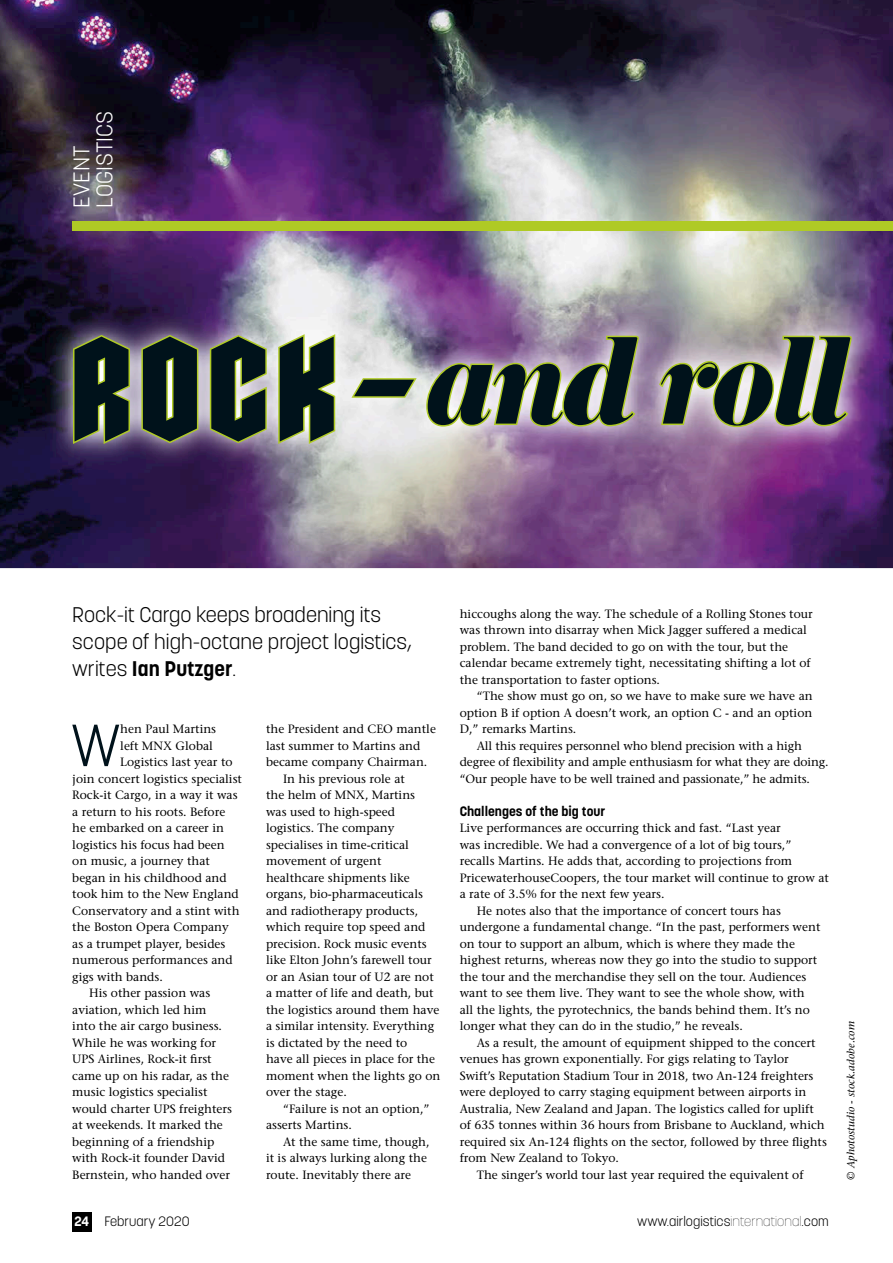
<style>
.page{position:relative;width:893px;height:1263px;background:#fff}
.page>*{position:absolute;margin:0;border:0;box-sizing:border-box;transform-origin:0 0}
.t1{font:italic 108px "Eloquent JF Pro";letter-spacing:-.01em;color:#00121b;scale:.91 1}
.t2{font:300 58.8px "Korolev";color:#00121b}
.t3{font:300 22.5px/23.2px "Korolev";color:#fff}
.t4{font:300 21px/27px "Korolev";color:#000}
.t5{font:300 13.5px "Korolev";color:#000}
.t6{font:700 13.5px "Korolev";color:#000}
.t7{font:12px/16.5px "Stone Serif LT";color:#000}
.t8{font:italic 10.5px "Stone Serif LT";letter-spacing:.01em;color:#000}
.s1{font-family:"Metalista";font-weight:900;font-style:normal;font-size:150px}
.s2{font-family:"Metalista";font-weight:900;font-style:normal;font-size:127.5px}
.s3{font-weight:700}
.s4{font-weight:700;color:#fff}
.s5{font-weight:100}
</style>
<div class="page">
<div style="left:72px;top:1212px;width:19px;height:19px;background:#000"></div>
<img style="left:0;top:0;width:893px;height:568px">
<div style="left:72px;top:222px;width:821px;height:9px;background:#afca25"></div>
<img style="left:45px;top:308px;width:833px;height:161px">
<svg style="left:71px;top:333px;width:60px;height:113px"></svg>
<svg style="left:139px;top:333px;width:61px;height:112px"></svg>
<svg style="left:208px;top:333px;width:60px;height:112px"></svg>
<svg style="left:276px;top:332px;width:61px;height:114px"></svg>
<svg style="left:349px;top:377px;width:70px;height:23px"></svg>
<svg style="left:425px;top:334px;width:216px;height:94px"></svg>
<svg style="left:657px;top:334px;width:196px;height:95px"></svg>
<h3 class="t3" style="left:70px;top:208px;width:98px;rotate:-90deg">EVENT<br>LOGISTICS</h3>
<h1 class="t1" style="left:69px;top:323px;width:851px"><span class="s1">ROCK</span><span class="s2">–</span>and roll</h1>
<h3 class="t4" style="left:72px;top:601px;width:341px">Rock-it Cargo keeps broadening its scope of high-octane project logistics, writes <span class="s3">Ian Putzger</span>.</h3>
<h2 class="t2" style="left:71px;top:708px;width:50px">W</h2>
<p class="t7" style="left:120px;top:721px;width:97px">hen Paul Martins</p>
<p class="t7" style="left:120px;top:737px;width:94px">left MNX Global</p>
<p class="t7" style="left:120px;top:754px;width:114px">Logistics last year to</p>
<p class="t7" style="left:72px;top:770px;width:171px">join concert logistics specialist</p>
<p class="t7" style="left:72px;top:787px;width:167px">Rock-it Cargo, in a way it was</p>
<p class="t7" style="left:72px;top:803px;width:154px">a return to his roots. Before</p>
<p class="t7" style="left:72px;top:820px;width:153px">he embarked on a career in</p>
<p class="t7" style="left:72px;top:836px;width:154px">logistics his focus had been</p>
<p class="t7" style="left:72px;top:853px;width:139px">on music, a journey that</p>
<p class="t7" style="left:72px;top:869px;width:156px">began in his childhood and</p>
<p class="t7" style="left:72px;top:886px;width:168px">took him to the New England</p>
<p class="t7" style="left:72px;top:902px;width:169px">Conservatory and a stint with</p>
<p class="t7" style="left:72px;top:919px;width:158px">the Boston Opera Company</p>
<p class="t7" style="left:72px;top:935px;width:155px">as a trumpet player, besides</p>
<p class="t7" style="left:72px;top:952px;width:162px">numerous performances and</p>
<p class="t7" style="left:72px;top:968px;width:92px">gigs with bands.</p>
<p class="t7" style="left:89px;top:985px;width:122px">His other passion was</p>
<p class="t7" style="left:72px;top:1001px;width:136px">aviation, which led him</p>
<p class="t7" style="left:72px;top:1018px;width:151px">into the air cargo business.</p>
<p class="t7" style="left:72px;top:1034px;width:145px">While he was working for</p>
<p class="t7" style="left:72px;top:1051px;width:141px">UPS Airlines, Rock-it first</p>
<p class="t7" style="left:72px;top:1067px;width:158px">came up on his radar, as the</p>
<p class="t7" style="left:72px;top:1084px;width:137px">music logistics specialist</p>
<p class="t7" style="left:72px;top:1100px;width:161px">would charter UPS freighters</p>
<p class="t7" style="left:72px;top:1117px;width:152px">at weekends. It marked the</p>
<p class="t7" style="left:72px;top:1133px;width:144px">beginning of a friendship</p>
<p class="t7" style="left:72px;top:1150px;width:154px">with Rock-it founder David</p>
<p class="t7" style="left:72px;top:1166px;width:159px">Bernstein, who handed over</p>
<p class="t7" style="left:266px;top:721px;width:171px">the President and CEO mantle</p>
<p class="t7" style="left:266px;top:737px;width:156px">last summer to Martins and</p>
<p class="t7" style="left:266px;top:754px;width:163px">became company Chairman.</p>
<p class="t7" style="left:283px;top:770px;width:123px">In his previous role at</p>
<p class="t7" style="left:266px;top:787px;width:151px">the helm of MNX, Martins</p>
<p class="t7" style="left:266px;top:803px;width:131px">was used to high-speed</p>
<p class="t7" style="left:266px;top:820px;width:130px">logistics. The company</p>
<p class="t7" style="left:266px;top:836px;width:144px">specialises in time-critical</p>
<p class="t7" style="left:266px;top:853px;width:117px">movement of urgent</p>
<p class="t7" style="left:266px;top:869px;width:145px">healthcare shipments like</p>
<p class="t7" style="left:266px;top:886px;width:158px">organs, bio-pharmaceuticals</p>
<p class="t7" style="left:266px;top:902px;width:154px">and radiotherapy products,</p>
<p class="t7" style="left:266px;top:919px;width:161px">which require top speed and</p>
<p class="t7" style="left:266px;top:935px;width:162px">precision. Rock music events</p>
<p class="t7" style="left:266px;top:952px;width:167px">like Elton John’s farewell tour</p>
<p class="t7" style="left:266px;top:968px;width:169px">or an Asian tour of U2 are not</p>
<p class="t7" style="left:266px;top:985px;width:169px">a matter of life and death, but</p>
<p class="t7" style="left:266px;top:1001px;width:175px">the logistics around them have</p>
<p class="t7" style="left:266px;top:1018px;width:170px">a similar intensity. Everything</p>
<p class="t7" style="left:266px;top:1034px;width:143px">is dictated by the need to</p>
<p class="t7" style="left:266px;top:1051px;width:171px">have all pieces in place for the</p>
<p class="t7" style="left:266px;top:1067px;width:176px">moment when the lights go on</p>
<p class="t7" style="left:266px;top:1084px;width:82px">over the stage.</p>
<p class="t7" style="left:283px;top:1100px;width:148px">“Failure is not an option,”</p>
<p class="t7" style="left:266px;top:1117px;width:87px">asserts Martins.</p>
<p class="t7" style="left:283px;top:1133px;width:148px">At the same time, though,</p>
<p class="t7" style="left:266px;top:1150px;width:162px">it is always lurking along the</p>
<p class="t7" style="left:266px;top:1166px;width:147px">route. Inevitably there are</p>
<p class="t7" style="left:460px;top:605px;width:355px">hiccoughs along the way. The schedule of a Rolling Stones tour was thrown into disarray when Mick Jagger suffered a medical problem. The band decided to go on with the tour, but the calendar became extremely tight, necessitating shifting a lot of the transportation to faster options.</p>
<p class="t7" style="left:460px;top:688px;width:354px;text-align:justify;text-indent:17px">“The show must go on, so we have to make sure we have an option B if option A doesn’t work, an option C - and an option D,” remarks Martins.</p>
<p class="t7" style="left:460px;top:737px;width:370px;text-indent:17px">All this requires personnel who blend precision with a high degree of flexibility and ample enthusiasm for what they are doing. “Our people have to be well trained and passionate,” he admits.</p>
<p class="t6" style="left:460px;top:802px;width:147px">Challenges of the big tour</p>
<p class="t7" style="left:460px;top:820px;width:323px">Live performances are occurring thick and fast. “Last year</p>
<p class="t7" style="left:460px;top:836px;width:333px">was incredible. We had a convergence of a lot of big tours,”</p>
<p class="t7" style="left:460px;top:853px;width:334px">recalls Martins. He adds that, according to projections from</p>
<p class="t7" style="left:460px;top:869px;width:371px">PricewaterhouseCoopers, the tour market will continue to grow at</p>
<p class="t7" style="left:460px;top:886px;width:206px">a rate of 3.5% for the next few years.</p>
<p class="t7" style="left:477px;top:902px;width:306px">He notes also that the importance of concert tours has</p>
<p class="t7" style="left:460px;top:919px;width:362px">undergone a fundamental change. “In the past, performers went</p>
<p class="t7" style="left:460px;top:935px;width:337px">on tour to support an album, which is where they made the</p>
<p class="t7" style="left:460px;top:952px;width:359px">highest returns, whereas now they go into the studio to support</p>
<p class="t7" style="left:460px;top:968px;width:348px">the tour and the merchandise they sell on the tour. Audiences</p>
<p class="t7" style="left:460px;top:985px;width:346px">want to see them live. They want to see the whole show, with</p>
<p class="t7" style="left:460px;top:1001px;width:352px">all the lights, the pyrotechnics, the bands behind them. It’s no</p>
<p class="t7" style="left:460px;top:1018px;width:285px">longer what they can do in the studio,” he reveals.</p>
<p class="t7" style="left:477px;top:1034px;width:340px">As a result, the amount of equipment shipped to the concert</p>
<p class="t7" style="left:460px;top:1051px;width:331px">venues has grown exponentially. For gigs relating to Taylor</p>
<p class="t7" style="left:460px;top:1067px;width:355px">Swift’s Reputation Stadium Tour in 2018, two An-124 freighters</p>
<p class="t7" style="left:460px;top:1084px;width:348px">were deployed to carry staging equipment between airports in</p>
<p class="t7" style="left:460px;top:1100px;width:356px">Australia, New Zealand and Japan. The logistics called for uplift</p>
<p class="t7" style="left:460px;top:1117px;width:367px">of 635 tonnes within 36 hours from Brisbane to Auckland, which</p>
<p class="t7" style="left:460px;top:1133px;width:369px">required six An-124 flights on the sector, followed by three flights</p>
<p class="t7" style="left:460px;top:1150px;width:161px">from New Zealand to Tokyo.</p>
<p class="t7" style="left:477px;top:1166px;width:328px">The singer’s world tour last year required the equivalent of</p>
<p class="t5" style="left:75px;top:1213px;width:117px"><span class="s4">24</span> February 2020</p>
<p class="t5" style="left:637px;top:1212px;width:193px">www.airlogistics<span class="s5">international</span>.com</p>
<p class="t8" style="left:845px;top:1180px;width:160px;rotate:-90deg">© Aphotostudio - stock.adobe.com</p>
</div>
